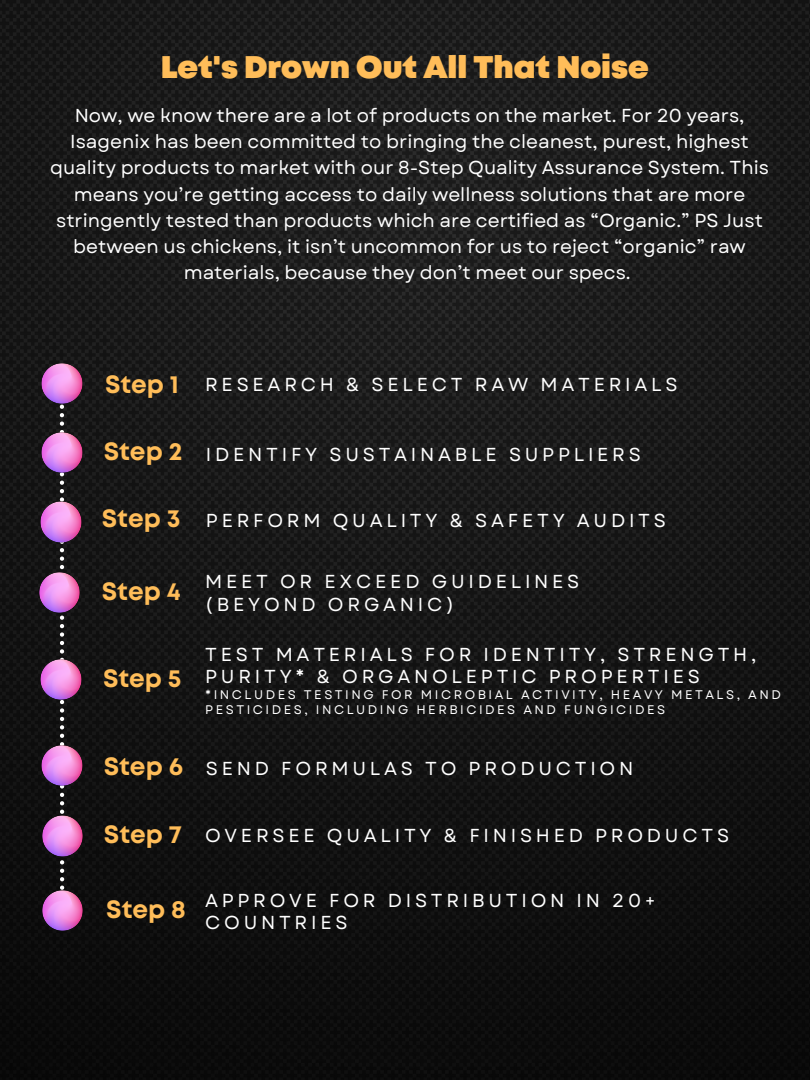
<style>
.page{position:relative;width:810px;height:1080px;background:#fff}
.page>*{position:absolute;margin:0;border:0;box-sizing:border-box;transform-origin:0 0}
.t1{font:900 31.25px "Mont";color:#ffbd59}
.t2{font:700 25px "Mont";color:#ffbd59}
.t3{font:18.75px/26.2px "Garet";color:#fff;text-align:center}
.t4{font:18.75px/22.5px "Garet";letter-spacing:.2em;color:#fff}
.t5{font:12.5px/15px "Garet";letter-spacing:.2em;color:#fff}
.s1{font-family:"Mont";font-weight:700;font-size:25px;color:#ffbd59}
</style>
<div class="page">
<img style="left:0;top:0;width:810px;height:1080px">
<img style="left:41px;top:890px;width:42px;height:42px">
<svg style="left:60px;top:405px;width:4px;height:485px"></svg>
<img style="left:41px;top:815px;width:42px;height:42px">
<img style="left:40px;top:659px;width:42px;height:42px">
<img style="left:40px;top:501px;width:42px;height:42px">
<img style="left:41px;top:363px;width:42px;height:42px">
<img style="left:39px;top:572px;width:42px;height:42px">
<img style="left:41px;top:745px;width:42px;height:42px">
<img style="left:41px;top:432px;width:42px;height:42px">
<h1 class="t1" style="left:161px;top:56px;width:490px">Let's Drown Out All That Noise</h1>
<p class="t3" style="left:50px;top:102px;width:720px">Now, we know there are a lot of products on the market. For 20 years, Isagenix has been committed to bringing the cleanest, purest, highest quality products to market with our 8-Step Quality Assurance System. This means you’re getting access to daily wellness solutions that are more stringently tested than products which are certified as “Organic.” PS Just between us chickens, it isn’t uncommon for us to reject “organic” raw materials, because they don’t meet our specs.</p>
<p class="t4" style="left:105px;top:373px;width:574px"><span class="s1">Step1</span> RESEARCH &amp; SELECT RAW MATERIALS</p>
<p class="t4" style="left:104px;top:443px;width:539px"><span class="s1">Step2</span> IDENTIFY SUSTAINABLE SUPPLIERS</p>
<p class="t4" style="left:102px;top:509px;width:566px"><span class="s1">Step3</span> PERFORM QUALITY &amp; SAFETY AUDITS</p>
<h2 class="t2" style="left:102px;top:582px;width:80px">Step 4</h2>
<h2 class="t2" style="left:103px;top:669px;width:80px">Step 5</h2>
<p class="t4" style="left:205px;top:571px;width:376px">MEET OR EXCEED GUIDELINES (BEYOND ORGANIC)</p>
<p class="t4" style="left:205px;top:643px;width:553px">TEST MATERIALS FOR IDENTITY, STRENGTH,<br>PURITY* &amp; ORGANOLEPTIC PROPERTIES</p>
<p class="t5" style="left:205px;top:688px;width:577px">*INCLUDES TESTING FOR MICROBIAL ACTIVITY, HEAVY METALS, AND<br>PESTICIDES, INCLUDING HERBICIDES AND FUNGICIDES</p>
<p class="t4" style="left:104px;top:757px;width:531px"><span class="s1">Step6</span> SEND FORMULAS TO PRODUCTION</p>
<p class="t4" style="left:104px;top:824px;width:627px"><span class="s1">Step7</span> OVERSEE QUALITY &amp; FINISHED PRODUCTS</p>
<h2 class="t2" style="left:106px;top:899px;width:81px">Step 8</h2>
<p class="t4" style="left:205px;top:889px;width:452px">APPROVE FOR DISTRIBUTION IN 20+<br>COUNTRIES</p>
</div>
